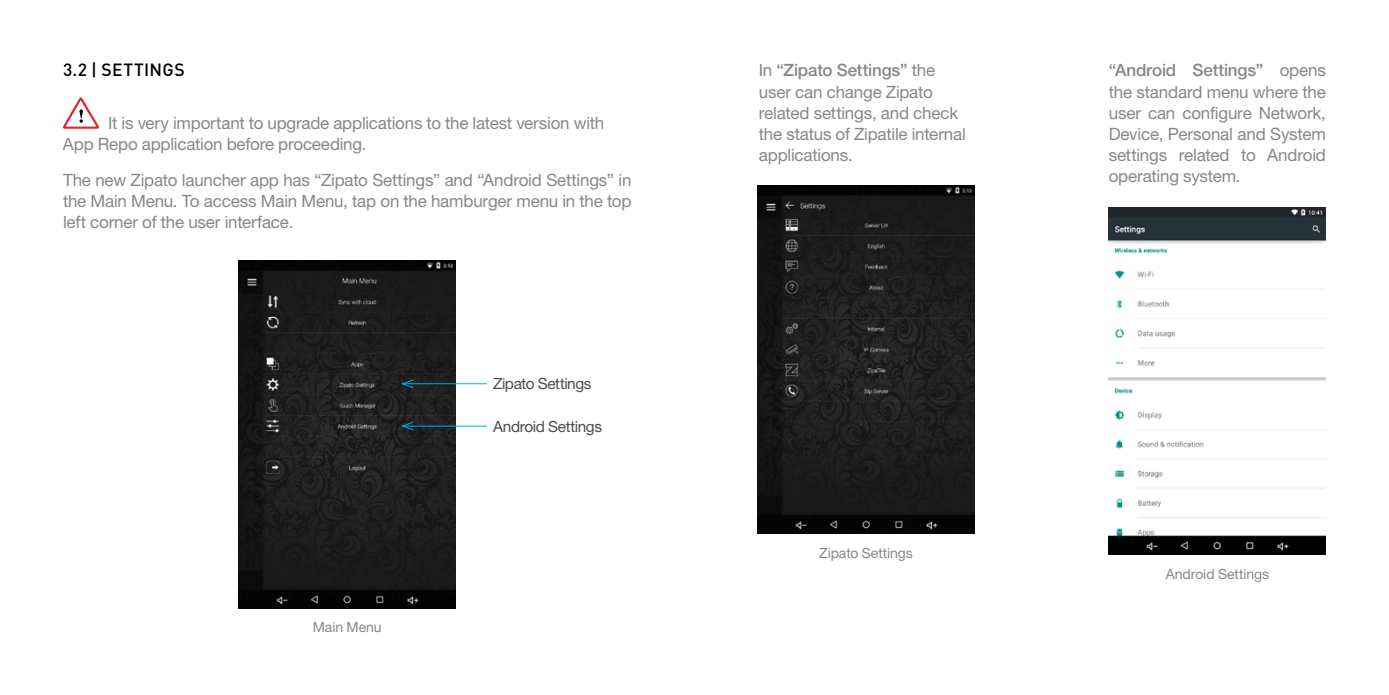
<style>
.page{position:relative;width:1389px;height:695px;background:#fff}
.page>*{position:absolute;margin:0;border:0;box-sizing:border-box;transform-origin:0 0}
.t1{font:500 17.5px "DIN Pro";letter-spacing:.025em;color:#000}
.t2{font:16.97px/21.2px "Helvetica Neue";letter-spacing:-.015em;color:#888787;text-align:justify}
.t3{font:15.4px "Helvetica Neue";letter-spacing:-.025em;color:#4d4d4f}
.t4{font:14px "Helvetica Neue";letter-spacing:-.005em;color:#888787}
.s1{font-weight:500}
</style>
<div class="page">
<img style="left:757px;top:186px;width:218px;height:347px">
<img style="left:1109px;top:207px;width:217px;height:348px">
<svg style="left:63px;top:97px;width:36px;height:32px"></svg>
<img style="left:239px;top:260px;width:217px;height:348px">
<hr style="left:403px;top:383px;width:84px;height:1px;background:#00aeef">
<svg style="left:400px;top:378px;width:14px;height:10px"></svg>
<hr style="left:403px;top:425px;width:84px;height:1px;background:#00aeef">
<svg style="left:400px;top:421px;width:14px;height:10px"></svg>
<p class="t1" style="left:63px;top:58px;width:123px">3.2 | SETTINGS</p>
<p class="t2" style="left:63px;top:112px;width:543px;text-indent:45px">It is very important to upgrade applications to the latest version with<br>App Repo application before proceeding.</p>
<p class="t2" style="left:63px;top:169px;width:570px">The new Zipato launcher app has “Zipato Settings” and “Android Settings” in the Main Menu. To access Main Menu, tap on the hamburger menu in the top left corner of the user interface.</p>
<p class="t4" style="left:313px;top:618px;width:70px">Main Menu</p>
<p class="t3" style="left:493px;top:374px;width:100px">Zipato Settings</p>
<p class="t3" style="left:493px;top:417px;width:111px">Android Settings</p>
<p class="t2" style="left:759px;top:59px;width:208px;text-align:left">In <span class="s1">“Zipato Settings”</span> the user can change Zipato related settings, and check the status of Zipatile internal applications.</p>
<p class="t4" style="left:819px;top:544px;width:95px">Zipato Settings</p>
<p class="t2" style="left:1109px;top:59px;width:219px"><span class="s1">“Android Settings”</span> opens the standard menu where the user can configure Network, Device, Personal and System settings related to Android operating system.</p>
<p class="t4" style="left:1166px;top:565px;width:105px">Android Settings</p>
</div>
